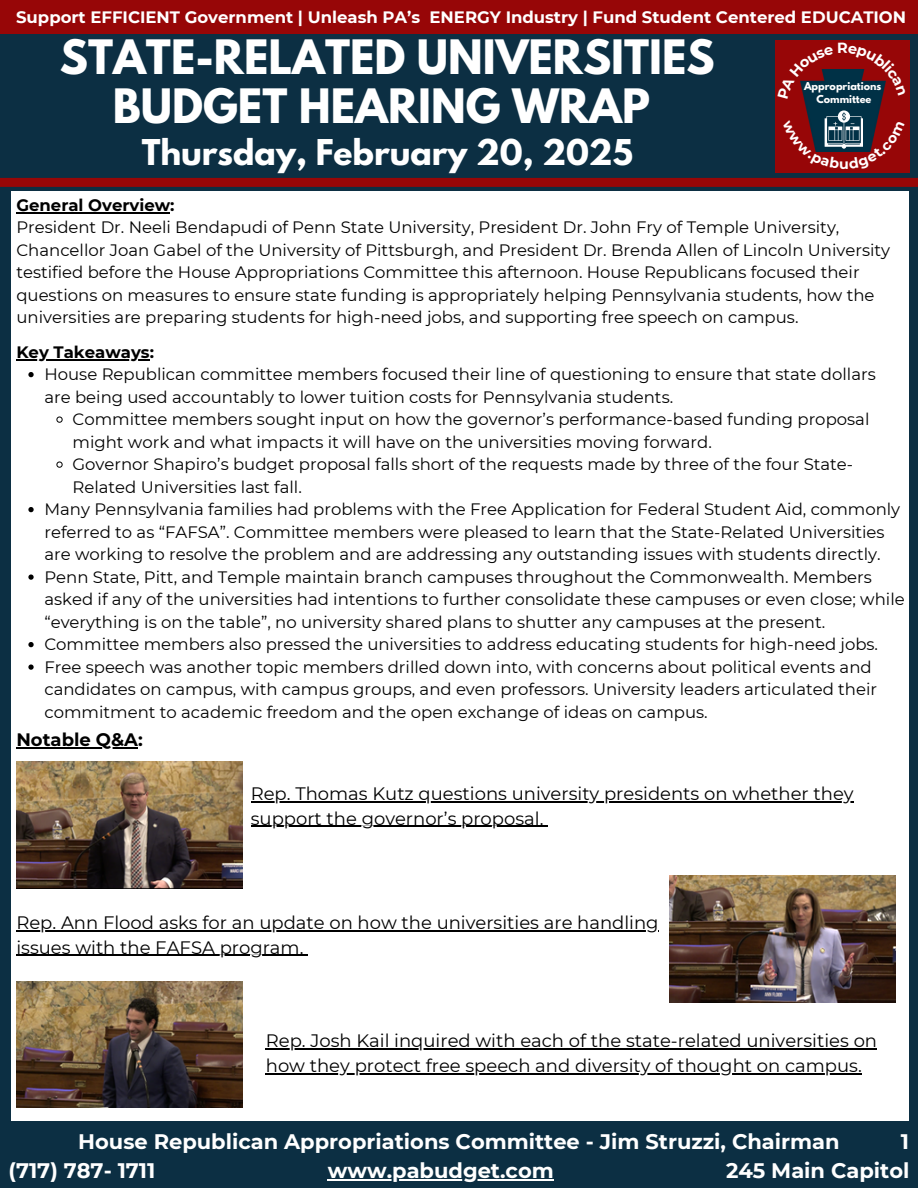
<style>
.page{position:relative;width:918px;height:1188px;background:#0c2f43}
.page>*{position:absolute;margin:0;border:0;box-sizing:border-box;transform-origin:0 0}
.t1{font:700 42px/49.5px "League Spartan";color:#fff;text-align:center}
.t2{font:700 31.5px "League Spartan";color:#fff}
.t3{font:700 21px/29.2px "Montserrat";color:#fff}
.t4{font:18px/24.8px "Montserrat";color:#000}
.t5{font:700 18px "Montserrat";color:#000}
.t6{font:16.5px/22.5px "Montserrat";color:#000}
.t7{font:700 16.5px "Montserrat";color:#fff}
.t8{font:700 16.5px "Montserrat";color:#000}
.t9{font:700 14.25px "Montserrat";color:#fff}
.t10{font:700 9.6px/12.9px "League Spartan";color:#fff;text-align:center}
</style>
<div class="page">
<div style="left:11px;top:191px;width:898px;height:930px;background:#fff"></div>
<div style="left:0;top:0;width:918px;height:34px;background:#970607"></div>
<div style="left:0;top:178px;width:918px;height:9px;background:#970607"></div>
<div style="left:776px;top:40px;width:134px;height:133px;background:#970607"></div>
<img style="left:804px;top:99px;width:78px;height:11px">
<div style="left:814px;top:92px;width:60px;height:43px;background:#003146"></div>
<hr style="left:16px;top:212px;width:154px;height:2px;background:#000">
<hr style="left:16px;top:359px;width:134px;height:2px;background:#000">
<svg style="left:28px;top:372px;width:6px;height:5px"></svg>
<svg style="left:56px;top:416px;width:7px;height:7px"></svg>
<svg style="left:56px;top:461px;width:7px;height:7px"></svg>
<svg style="left:28px;top:507px;width:6px;height:5px"></svg>
<svg style="left:28px;top:574px;width:6px;height:6px"></svg>
<svg style="left:28px;top:642px;width:6px;height:5px"></svg>
<svg style="left:28px;top:664px;width:6px;height:6px"></svg>
<img style="left:16px;top:761px;width:227px;height:127px">
<img style="left:670px;top:876px;width:226px;height:127px">
<img style="left:16px;top:982px;width:227px;height:126px">
<hr style="left:328px;top:1179px;width:226px;height:1px;background:#fff">
<hr style="left:16px;top:747px;width:122px;height:1px;background:#000">
<hr style="left:251px;top:801px;width:603px;height:1px;background:#000">
<hr style="left:251px;top:826px;width:293px;height:1px;background:#000">
<hr style="left:16px;top:930px;width:643px;height:1px;background:#000">
<hr style="left:16px;top:955px;width:288px;height:1px;background:#000">
<hr style="left:266px;top:1048px;width:611px;height:1px;background:#000">
<hr style="left:266px;top:1073px;width:596px;height:1px;background:#000">
<svg style="left:800px;top:69px;width:86px;height:30px"></svg>
<svg style="left:806px;top:110px;width:74px;height:42px"></svg>
<h3 class="t7" style="left:16px;top:7px;width:892px">Support EFFICIENT Government | Unleash PA’s ENERGY Industry | Fund Student Centered EDUCATION</h3>
<h1 class="t1" style="left:60px;top:37px;width:656px">STATE-RELATED UNIVERSITIES<br>BUDGET HEARING WRAP</h1>
<h2 class="t2" style="left:142px;top:136px;width:493px">Thursday, February 20, 2025</h2>
<p class="t10" style="left:804px;top:81px;width:79px">Appropriations<br>Committee</p>
<p class="t9" style="left:839px;top:155px;width:11px">u</p>
<p class="t8" style="left:16px;top:195px;width:160px">General Overview:</p>
<p class="t6" style="left:16px;top:216px;width:875px">President Dr. Neeli Bendapudi of Penn State University, President Dr. John Fry of Temple University, Chancellor Joan Gabel of the University of Pittsburgh, and President Dr. Brenda Allen of Lincoln University testified before the House Appropriations Committee this afternoon. House Republicans focused their questions on measures to ensure state funding is appropriately helping Pennsylvania students, how the universities are preparing students for high-need jobs, and supporting free speech on campus.</p>
<p class="t8" style="left:16px;top:342px;width:139px">Key Takeaways:</p>
<p class="t6" style="left:44px;top:363px;width:833px">House Republican committee members focused their line of questioning to ensure that state dollars are being used accountably to lower tuition costs for Pennsylvania students.</p>
<p class="t6" style="left:73px;top:408px;width:798px">Committee members sought input on how the governor’s performance-based funding proposal</p>
<p class="t6" style="left:73px;top:431px;width:641px">might work and what impacts it will have on the universities moving forward.</p>
<p class="t6" style="left:73px;top:453px;width:782px">Governor Shapiro’s budget proposal falls short of the requests made by three of the four State-</p>
<p class="t6" style="left:73px;top:476px;width:231px">Related Universities last fall.</p>
<p class="t6" style="left:44px;top:498px;width:857px">Many Pennsylvania families had problems with the Free Application for Federal Student Aid, commonly</p>
<p class="t6" style="left:44px;top:521px;width:842px">referred to as “FAFSA”. Committee members were pleased to learn that the State-Related Universities</p>
<p class="t6" style="left:44px;top:543px;width:838px">are working to resolve the problem and are addressing any outstanding issues with students directly.</p>
<p class="t6" style="left:44px;top:566px;width:829px">Penn State, Pitt, and Temple maintain branch campuses throughout the Commonwealth. Members</p>
<p class="t6" style="left:44px;top:588px;width:862px">asked if any of the universities had intentions to further consolidate these campuses or even close; while</p>
<p class="t6" style="left:44px;top:611px;width:782px">“everything is on the table”, no university shared plans to shutter any campuses at the present.</p>
<p class="t6" style="left:44px;top:633px;width:835px">Committee members also pressed the universities to address educating students for high-need jobs.</p>
<p class="t6" style="left:44px;top:656px;width:829px">Free speech was another topic members drilled down into, with concerns about political events and</p>
<p class="t6" style="left:44px;top:678px;width:834px">candidates on campus, with campus groups, and even professors. University leaders articulated their</p>
<p class="t6" style="left:44px;top:701px;width:665px">commitment to academic freedom and the open exchange of ideas on campus.</p>
<p class="t5" style="left:16px;top:729px;width:128px">Notable Q&amp;A:</p>
<p class="t4" style="left:251px;top:781px;width:604px">Rep. Thomas Kutz questions university presidents on whether they support the governor’s proposal.</p>
<p class="t4" style="left:16px;top:910px;width:644px">Rep. Ann Flood asks for an update on how the universities are handling issues with the FAFSA program.</p>
<p class="t4" style="left:266px;top:1028px;width:613px">Rep. Josh Kail inquired with each of the state-related universities on how they protect free speech and diversity of thought on campus.</p>
<p class="t3" style="left:9px;top:1127px;width:833px;text-indent:70px">House Republican Appropriations Committee - Jim Struzzi, Chairman (717) 787- 1711</p>
<p class="t3" style="left:901px;top:1127px;width:10px">1</p>
<p class="t3" style="left:328px;top:1156px;width:228px">www.pabudget.com</p>
<p class="t3" style="left:726px;top:1156px;width:185px">245 Main Capitol</p>
</div>
